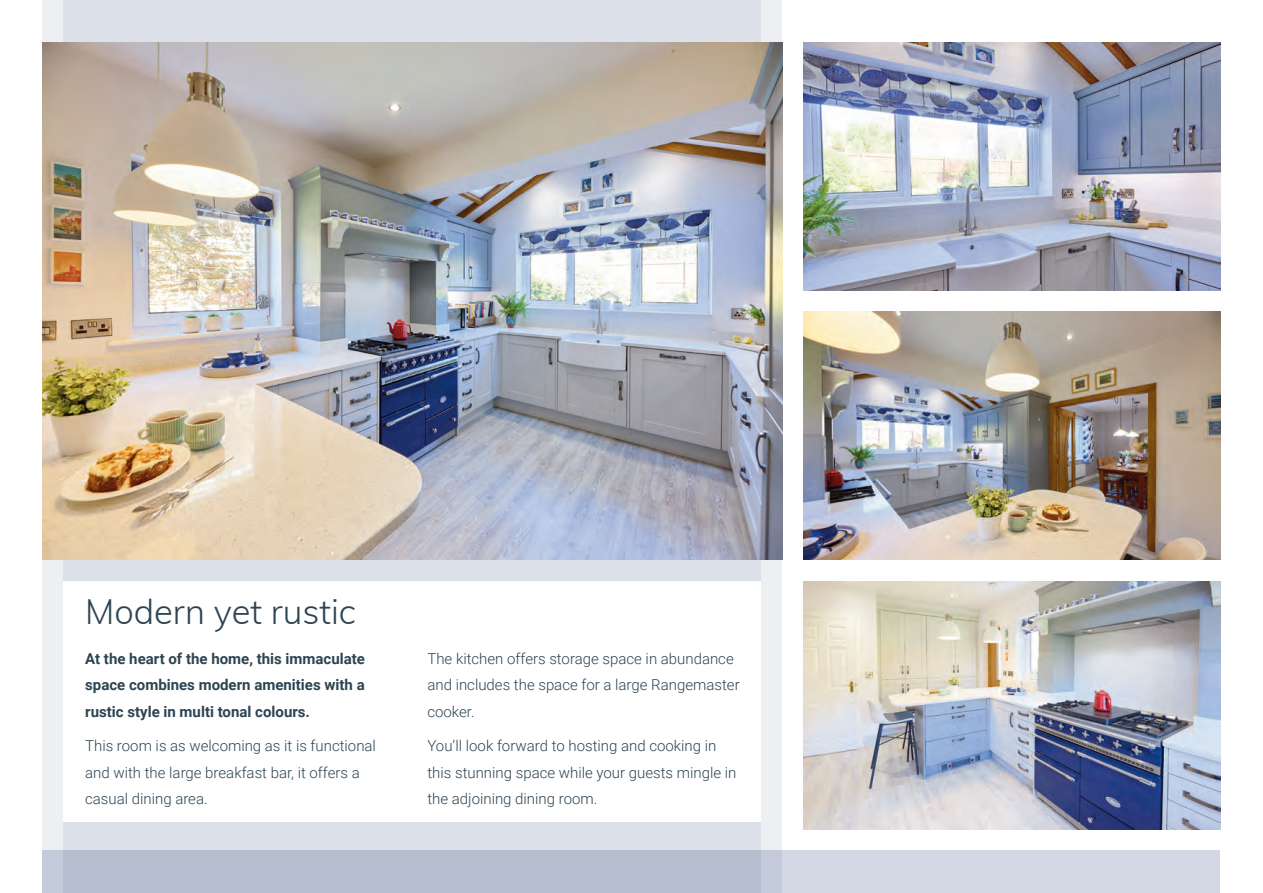
<style>
.page{position:relative;width:1263px;height:893px;background:#fff}
.page>*{position:absolute;margin:0;border:0;box-sizing:border-box;transform-origin:0 0}
.t1{font:300 34.5px "Muli";color:#2d4452}
.t2{font:300 15px/26.2px "Roboto";color:#2d4452}
.t3{font:700 15px/26.2px "Roboto";color:#2d4452;text-align:justify}
</style>
<div class="page">
<div style="left:43px;top:0;width:739px;height:893px;background:#edeff3"></div>
<div style="left:64px;top:0;width:697px;height:893px;background:#dce0e8"></div>
<div style="left:64px;top:581px;width:697px;height:240px;background:#fff"></div>
<img style="left:803px;top:312px;width:417px;height:248px">
<img style="left:43px;top:43px;width:739px;height:517px">
<img style="left:803px;top:43px;width:417px;height:248px">
<img style="left:803px;top:581px;width:417px;height:248px">
<svg style="left:43px;top:850px;width:1177px;height:43px;fill:#b6bed0"></svg>
<p class="t1" style="left:85px;top:586px;width:272px">Modern yet rustic</p>
<p class="t3" style="left:85px;top:645px;width:281px">At the heart of the home, this immaculate space combines modern amenities with a rustic style in multi tonal colours.</p>
<p class="t2" style="left:85px;top:732px;width:292px">This room is as welcoming as it is functional and with the large breakfast bar, it offers a casual dining area.</p>
<p class="t2" style="left:427px;top:645px;width:314px">The kitchen offers storage space in abundance and includes the space for a large Rangemaster cooker.</p>
<p class="t2" style="left:427px;top:732px;width:310px">You’ll look forward to hosting and cooking in this stunning space while your guests mingle in the adjoining dining room.</p>
</div>
